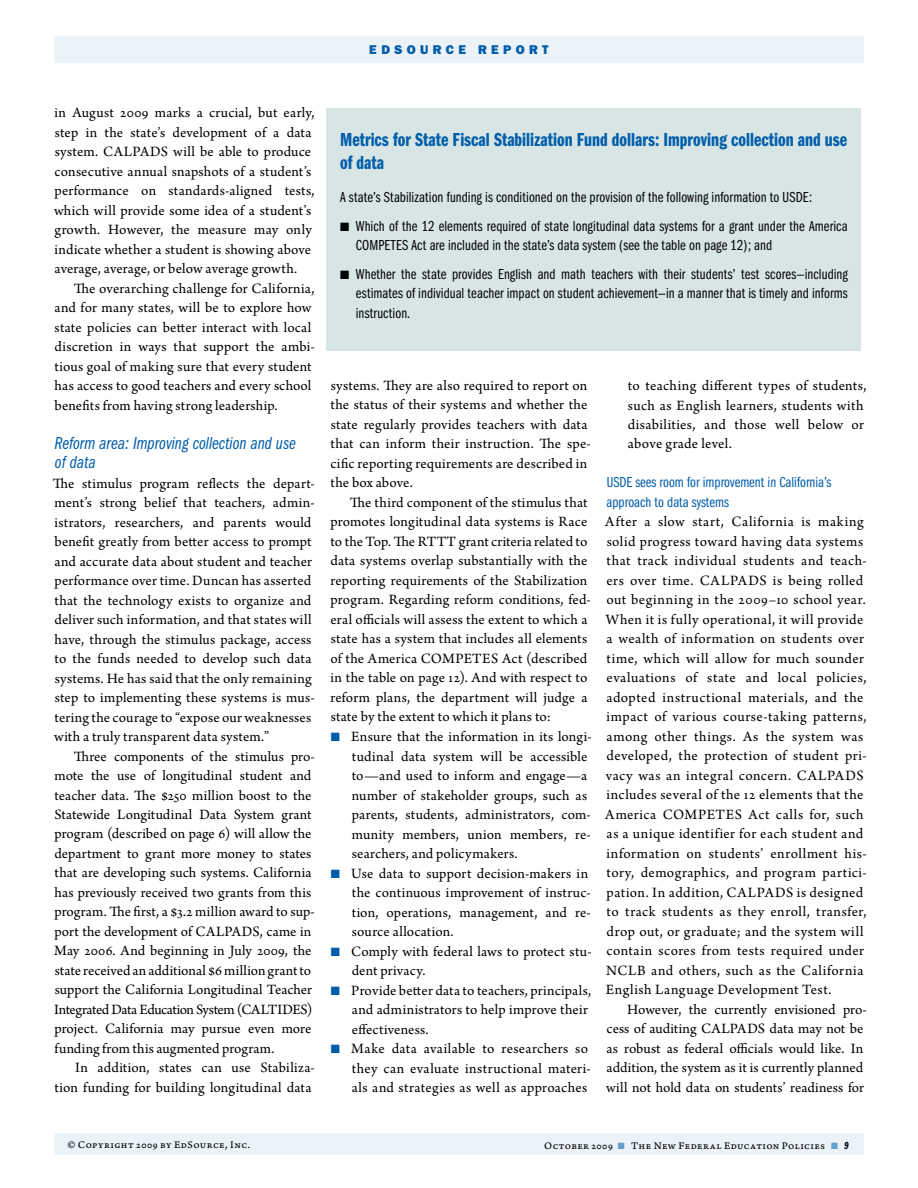
<style>
.page{position:relative;width:918px;height:1188px;background:#fff}
.page>*{position:absolute;margin:0;border:0;box-sizing:border-box;transform-origin:0 0}
.t1{font:19.5px/23.4px "Franklin Gothic Demi Cmpr";color:#005daa}
.t2{font:18px/19.5px "Franklin Gothic Book Cmpr Ital";color:#005daa}
.t3{font:15px/19.5px "Arno Pro";letter-spacing:.015em;color:#000}
.t4{font:15px/19.5px "Arno Pro";letter-spacing:.035em;color:#000}
.t5{font:15px/19.5px "Franklin Gothic Book Cmpr";letter-spacing:.005em;color:#000}
.t6{font:15px/19.5px "Franklin Gothic Book Cmpr";color:#005daa}
.t7{font:800 12.75px "Franklin Gothic";letter-spacing:.34em;color:#005daa}
.t8{font:10.5px "Arno Pro Caption";letter-spacing:.04em;color:#000}
.s1{color:#005daa}
.s2{color:#669ecc}
.s3{font-family:"Franklin Gothic Demi Cmpr Ital"}
</style>
<div class="page">
<div style="left:54px;top:36px;width:810px;height:27px;background:#ebf2f8"></div>
<div style="left:54px;top:1134px;width:810px;height:21px;background:#ebf2f8"></div>
<div style="left:327px;top:108px;width:534px;height:243px;background:#d7e6e5"></div>
<p class="t7" style="left:369px;top:42px;width:76px">EDSOURCE</p>
<p class="t7" style="left:478px;top:42px;width:26px">R EPORT</p>
<p class="t3" style="left:54px;top:104px;width:262px">in August 2009 marks a crucial, but early, step in the state’s development of a data system. CALPADS will be able to produce consecutive annual snapshots of a student’s performance on standards-aligned tests, which will provide some idea of a student’s growth. However, the measure may only indicate whether a student is showing above average, average, or below average growth.</p>
<p class="t3" style="left:55px;top:279px;width:262px;text-indent:19px">The overarching challenge for California, and for many states, will be to explore how state policies can better interact with local discretion in ways that support the ambi&shy;tious goal of making sure that every student has access to good teachers and every school benefits from having strong leadership.</p>
<p class="t2" style="left:54px;top:433px;width:243px">Reform area: Improving collection and use of data</p>
<p class="t3" style="left:53px;top:474px;width:264px">The stimulus program reflects the depart&shy;ment’s strong belief that teachers, admin&shy;istrators, researchers, and parents would benefit greatly from better access to prompt and accurate data about student and teacher performance over time. Duncan has asserted that the technology exists to organize and deliver such information, and that states will have, through the stimulus package, access to the funds needed to develop such data systems. He has said that the only remaining step to implementing these systems is mus&shy;tering the courage to “expose our weaknesses with a truly transparent data system.”</p>
<p class="t3" style="left:54px;top:747px;width:262px;text-indent:20px">Three components of the stimulus pro&shy;mote the use of longitudinal student and teacher data. The $250 million boost to the Statewide Longitudinal Data System grant program (described on page 6) will allow the department to grant more money to states that are developing such systems. California has previously received two grants from this program. The first, a $3.2 million award to sup&shy;port the development of CALPADS, came in May 2006. And beginning in July 2009, the state received an additional $6 million grant to support the California Longitudinal Teacher Integrated Data Education System (CALTIDES) project. California may pursue even more funding from this augmented program.</p>
<p class="t3" style="left:55px;top:1059px;width:262px;text-align:right">In addition, states can use Stabiliza&shy;tion funding for building longitudinal data</p>
<h1 class="t1" style="left:340px;top:128px;width:509px">Metrics for State Fiscal Stabilization Fund dollars: Improving collection and use of data</h1>
<p class="t5" style="left:340px;top:188px;width:474px">A state’s Stabilization funding is conditioned on the provision of the following information to USDE:</p>
<p class="t5" style="left:356px;top:216px;width:493px;text-indent:-16px">■ Which of the 12 elements required of state longitudinal data systems for a grant under the America<br>COMPETES Act are included in the state’s data system (see the table on page 12); and</p>
<p class="t5" style="left:356px;top:264px;width:493px;text-align:justify;text-indent:-16px">■ Whether the state provides English and math teachers with their students’ test scores—including estimates of individual teacher impact on student achievement—in a manner that is timely and informs instruction.</p>
<p class="t3" style="left:331px;top:377px;width:262px">systems. They are also required to report on the status of their systems and whether the state regularly provides teachers with data that can inform their instruction. The spe&shy;cific reporting requirements are described in the box above.</p>
<p class="t3" style="left:331px;top:494px;width:262px;text-indent:19px">The third component of the stimulus that promotes longitudinal data systems is Race to the Top. The RTTT grant criteria related to data systems overlap substantially with the reporting requirements of the Stabilization program. Regarding reform conditions, fed&shy;eral officials will assess the extent to which a state has a system that includes all elements of the America COMPETES Act (described in the table on page 12). And with respect to reform plans, the department will judge a state by the extent to which it plans to:</p>
<p class="t3" style="left:352px;top:728px;width:241px;text-indent:-21px"><span class="s1">■</span> Ensure that the information in its longi&shy;tudinal data system will be accessible to—and used to inform and engage—a number of stakeholder groups, such as parents, students, administrators, com&shy;munity members, union members, re&shy;searchers, and policymakers.</p>
<p class="t3" style="left:352px;top:864px;width:241px;text-indent:-21px"><span class="s1">■</span> Use data to support decision-makers in the continuous improvement of instruc&shy;tion, operations, management, and re&shy;source allocation.</p>
<p class="t3" style="left:352px;top:942px;width:241px;text-indent:-21px"><span class="s1">■</span> Comply with federal laws to protect stu&shy;dent privacy.</p>
<p class="t3" style="left:352px;top:981px;width:241px;text-indent:-21px"><span class="s1">■</span> Provide better data to teachers, principals, and administrators to help improve their effectiveness.</p>
<p class="t3" style="left:352px;top:1040px;width:241px;text-indent:-21px"><span class="s1">■</span> Make data available to researchers so they can evaluate instructional materi&shy;als and strategies as well as approaches</p>
<p class="t3" style="left:628px;top:377px;width:240px">to teaching different types of students, such as English learners, students with disabilities, and those well below or above grade level.</p>
<p class="t6" style="left:607px;top:473px;width:226px">USDE sees room for improvement in California’s approach to data systems</p>
<p class="t4" style="left:605px;top:513px;width:263px">After a slow start, California is making solid progress toward having data systems that track individual students and teach&shy;ers over time. CALPADS is being rolled out beginning in the 2009–10 school year.<br>When it is fully operational, it will provide a wealth of information on students over time, which will allow for much sounder evaluations of state and local policies, adopted instructional materials, and the impact of various course-taking patterns, among other things. As the system was developed, the protection of student pri&shy;vacy was an integral concern. CALPADS includes several of the 12 elements that the America COMPETES Act calls for, such as a unique identifier for each student and information on students’ enrollment his&shy;tory, demographics, and program partici&shy;pation. In addition, CALPADS is designed to track students as they enroll, transfer, drop out, or graduate; and the system will contain scores from tests required under NCLB and others, such as the California English Language Development Test.</p>
<p class="t3" style="left:606px;top:1001px;width:262px;text-indent:21px">However, the currently envisioned pro&shy;cess of auditing CALPADS data may not be as robust as federal officials would like. In addition, the system as it is currently planned will not hold data on students’ readiness for</p>
<p class="t8" style="left:67px;top:1139px;width:184px">© Copyright 2009 by EdSource, Inc.</p>
<p class="t8" style="left:544px;top:1139px;width:306px">October 2009 <span class="s2">■</span> The New Federal Education Policies <span class="s2">■</span> <span class="s3">9</span></p>
</div>
